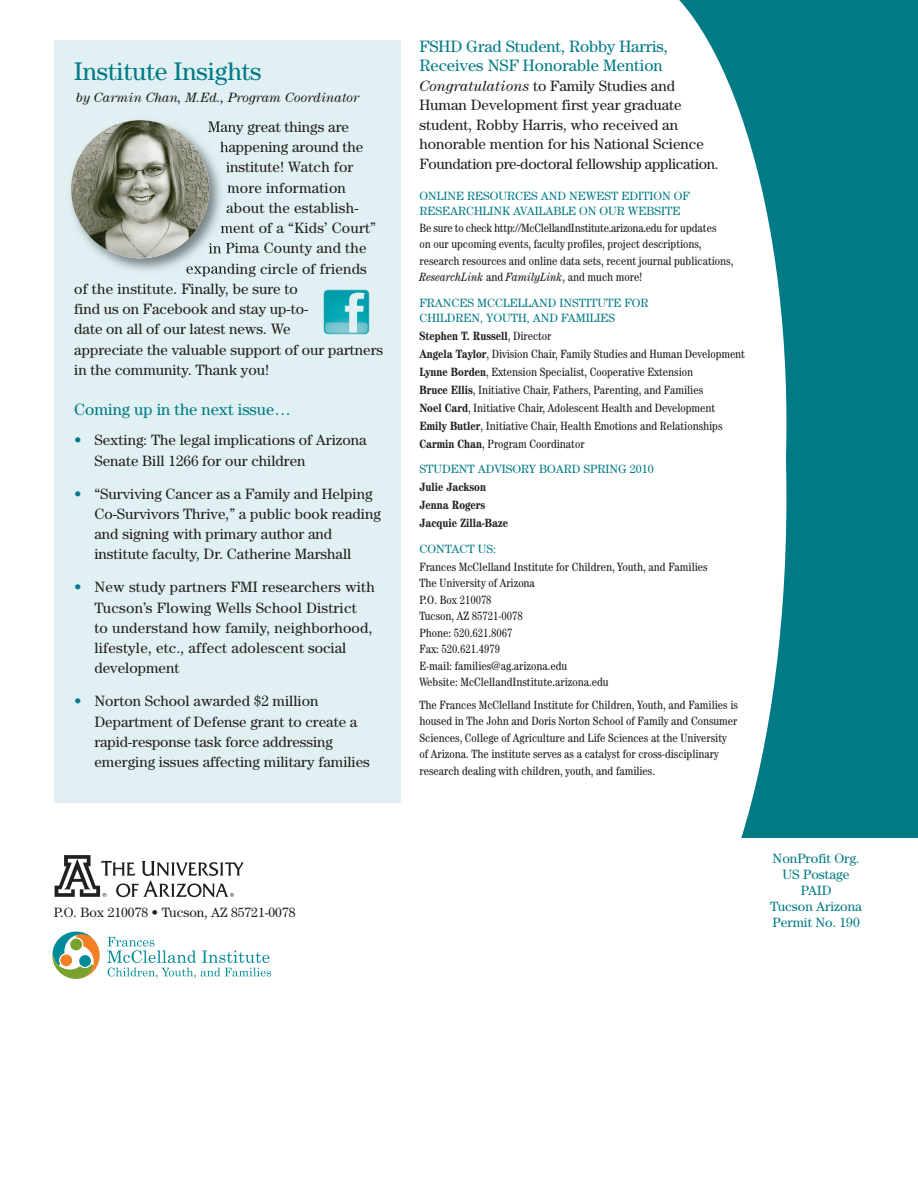
<style>
.page{position:relative;width:918px;height:1188px;background:#fff}
.page>*{position:absolute;margin:0;border:0;box-sizing:border-box;transform-origin:0 0}
.t1{font:25.5px "Century";color:#007b86}
.t2{font:16.5px/19.5px "Century";color:#007b86}
.t3{font:15px/20.2px "Century";color:#231f20}
.t4{font:13.5px/16.2px "Century";color:#007b86;text-align:center}
.t5{font:italic 13.5px "Century";color:#231f20}
.t6{font:13.5px "Century";color:#231f20}
.t7{font:condensed 12px/16.5px "Century";color:#231f20}
.t8{font:12px/15px "Century";color:#007b86}
.t9{font:700 condensed 12px/18px "Century";color:#231f20}
.s1{color:#007b86}
.s2{font-style:italic}
.s3{font-weight:700}
.s4{font-stretch:normal}
</style>
<div class="page">
<div style="left:675px;top:0;width:243px;height:838px;background:#007b86"></div>
<svg style="left:675px;top:0;width:111px;height:838px;fill:#fff"></svg>
<svg style="left:52px;top:932px;width:219px;height:47px"></svg>
<div style="left:78px;top:954px;width:14px;height:14px;border:2px solid #fff;border-radius:50%"></div>
<div style="left:79px;top:955px;width:12px;height:12px;background:#008b98;border-radius:50%"></div>
<div style="left:69px;top:937px;width:14px;height:15px;border:2px solid #fff;border-radius:50%"></div>
<div style="left:70px;top:939px;width:12px;height:11px;background:#78a22d;border-radius:50%"></div>
<div style="left:59px;top:953px;width:14px;height:14px;border:2px solid #fff;border-radius:50%"></div>
<div style="left:60px;top:954px;width:12px;height:12px;background:#f48026;border-radius:50%"></div>
<div style="left:54px;top:40px;width:347px;height:763px;background:#e1f0f3"></div>
<img style="left:323px;top:289px;width:47px;height:46px">
<img style="left:71px;top:120px;width:158px;height:151px">
<img style="left:208px;top:122px;width:21px;height:11px">
<svg style="left:220px;top:142px;width:9px;height:13px"></svg>
<svg style="left:226px;top:162px;width:3px;height:11px"></svg>
<svg style="left:227px;top:182px;width:2px;height:11px"></svg>
<svg style="left:227px;top:203px;width:2px;height:10px"></svg>
<svg style="left:221px;top:222px;width:8px;height:11px"></svg>
<img style="left:209px;top:243px;width:20px;height:11px">
<img style="left:186px;top:265px;width:43px;height:12px">
<img style="left:71px;top:120px;width:138px;height:138px;border-radius:50%">
<svg style="left:54px;top:855px;width:190px;height:43px"></svg>
<h1 class="t1" style="left:74px;top:63px;width:189px">Institute Insights</h1>
<p class="t3" style="left:208px;top:118px;width:143px">Many great things are</p>
<p class="t3" style="left:220px;top:138px;width:145px">happening around the</p>
<p class="t3" style="left:226px;top:158px;width:129px">institute! Watch for</p>
<p class="t3" style="left:227px;top:179px;width:120px">more information</p>
<p class="t3" style="left:226px;top:199px;width:134px">about the establish-</p>
<p class="t3" style="left:221px;top:219px;width:157px">ment of a “Kids’ Court”</p>
<p class="t3" style="left:209px;top:239px;width:159px">in Pima County and the</p>
<p class="t3" style="left:186px;top:260px;width:183px">expanding circle of friends</p>
<p class="t3" style="left:74px;top:280px;width:225px">of the institute. Finally, be sure to</p>
<p class="t3" style="left:74px;top:300px;width:235px">find us on Facebook and stay up-to-</p>
<p class="t3" style="left:74px;top:320px;width:218px">date on all of our latest news. We</p>
<p class="t3" style="left:74px;top:341px;width:310px">appreciate the valuable support of our partners</p>
<p class="t3" style="left:74px;top:361px;width:196px">in the community. Thank you!</p>
<h2 class="t2" style="left:74px;top:401px;width:218px">Coming up in the next issue…</h2>
<p class="t3" style="left:94px;top:431px;width:274px;text-indent:-20px"><span class="s1">•</span> Sexting: The legal implications of Arizona<br>Senate Bill 1266 for our children</p>
<p class="t3" style="left:94px;top:485px;width:288px;text-indent:-20px"><span class="s1">•</span> “Surviving Cancer as a Family and Helping Co-Survivors Thrive,” a public book reading and signing with primary author and institute faculty, Dr. Catherine Marshall</p>
<p class="t3" style="left:94px;top:578px;width:282px;text-indent:-20px"><span class="s1">•</span> New study partners FMI researchers with Tucson’s Flowing Wells School District<br>to understand how family, neighborhood, lifestyle, etc., affect adolescent social development</p>
<p class="t3" style="left:94px;top:692px;width:277px;text-indent:-20px"><span class="s1">•</span> Norton School awarded $2 million Department of Defense grant to create a rapid-response task force addressing emerging issues affecting military families</p>
<p class="t5" style="left:76px;top:93px;width:285px">by Carmin Chan, M.Ed., Program Coordinator</p>
<p class="t6" style="left:54px;top:907px;width:243px">P.O. Box 210078 • Tucson, AZ 85721-0078</p>
<h2 class="t2" style="left:419px;top:38px;width:250px">FSHD Grad Student, Robby Harris,<br>Receives NSF Honorable Mention</h2>
<p class="t3" style="left:419px;top:77px;width:301px;line-height:19.5px"><span class="s2">Congratulations</span> to Family Studies and Human Development first year graduate student, Robby Harris, who received an honorable mention for his National Science Foundation pre-doctoral fellowship application.</p>
<p class="t8" style="left:419px;top:190px;width:272px">ONLINE RESOURCES AND NEWEST EDITION OF<br>RESEARCHLINK AVAILABLE ON OUR WEBSITE</p>
<p class="t7" style="left:419px;top:221px;width:315px">Be sure to check http://McClellandInstitute.arizona.edu for updates<br>on our upcoming events, faculty profiles, project descriptions, research resources and online data sets, recent journal publications, <span class="s2">ResearchLink</span> and <span class="s2">FamilyLink</span>, and much more!</p>
<p class="t8" style="left:419px;top:296px;width:230px">FRANCES MCCLELLAND INSTITUTE FOR<br>CHILDREN, YOUTH, AND FAMILIES</p>
<p class="t7" style="left:419px;top:328px;width:327px;line-height:18px"><span class="s3">Stephen T. Russell</span>, Director<br><span class="s3">Angela Taylor</span>, Division Chair, Family Studies and Human Development <span class="s3">Lynne Borden</span>, Extension Specialist, Cooperative Extension<br><span class="s3">Bruce Ellis</span>, Initiative Chair, Fathers, Parenting, and Families<br><span class="s3">Noel Card</span>, Initiative Chair, Adolescent Health and Development <span class="s3">Emily Butler</span>, Initiative Chair, Health Emotions and Relationships <span class="s3">Carmin Chan</span>, Program Coordinator</p>
<p class="t8" style="left:419px;top:463px;width:236px">STUDENT ADVISORY BOARD SPRING 2010</p>
<p class="t9" style="left:419px;top:479px;width:90px">Julie Jackson<br>Jenna Rogers<br>Jacquie Zilla-Baze</p>
<p class="t8" style="left:419px;top:542px;width:78px">CONTACT US:</p>
<p class="t7" style="left:419px;top:560px;width:290px">Frances McClelland Institute for Children, Youth, and Families<br>The University of Arizona<br>P.O. Box 210078<br>Tucson, AZ 85721-0078<br>Phone: 520.621.8067<br>Fax: 520.621.4979<br>E-mail: families@ag.arizona.edu<br>Website: McClellandInstitute.arizona.edu</p>
<p class="t7" style="left:419px;top:698px;width:320px">The Frances McClelland Institute for Children, Youth, and Families is housed in The John and Doris Norton School of Family and Consumer Sciences, College of Agriculture and Life Sciences at the University of Arizona. The institute serves as a catalyst for cross-disciplinary research dealing with children, youth, and families<span class="s4">.</span></p>
<p class="t4" style="left:770px;top:851px;width:93px">NonProfit Org.<br>US Postage<br>PAID<br>Tucson Arizona<br>Permit No. 190</p>
</div>
